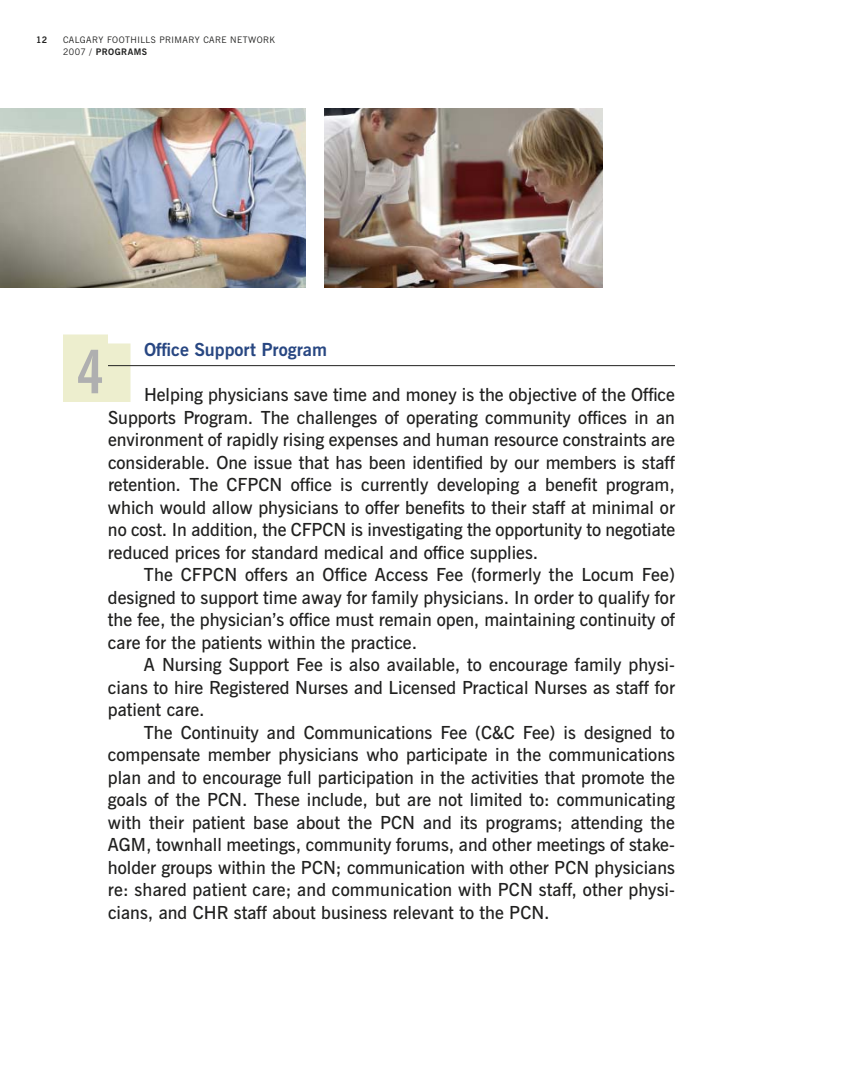
<style>
.page{position:relative;width:864px;height:1080px;background:#fff}
.page>*{position:absolute;margin:0;border:0;box-sizing:border-box;transform-origin:0 0}
.t1{font:700 condensed 60px "News Gothic BT";color:#afafb0}
.t2{font:600 18px/22.5px "News Gothic BT";color:#212120;text-align:justify}
.t3{font:700 18px "News Gothic BT";color:#284782}
.t4{font:9px/12px "News Gothic BT";letter-spacing:.05em;color:#212120}
.t5{font:700 9px "News Gothic BT";color:#212120}
.s1{font-weight:700}
</style>
<div class="page">
<div style="left:63px;top:334px;width:67px;height:68px;background:#edeece"></div>
<hr style="left:108px;top:365px;width:567px;height:1px;background:#212120">
<img style="left:0;top:108px;width:306px;height:180px">
<img style="left:324px;top:108px;width:279px;height:180px">
<p class="t5" style="left:36px;top:37px;width:13px">12</p>
<p class="t4" style="left:63px;top:35px;width:214px">CALGARY FOOTHILLS PRIMARY CARE NETWORK<br>2007 / <span class="s1">PROGRAMS</span></p>
<p class="t3" style="left:144px;top:343px;width:185px">Office Support Program</p>
<p class="t2" style="left:108px;top:385px;width:569px;text-indent:36px">Helping physicians save time and money is the objective of the Office Supports Program. The challenges of operating community offices in an environment of rapidly rising expenses and human resource constraints are considerable. One issue that has been identified by our members is staff retention. The CFPCN office is currently developing a benefit program, which would allow physicians to offer benefits to their staff at minimal or no cost. In addition, the CFPCN is investigating the opportunity to negotiate reduced prices for standard medical and office supplies.</p>
<p class="t2" style="left:108px;top:565px;width:568px;text-indent:36px">The CFPCN offers an Office Access Fee (formerly the Locum Fee) designed to support time away for family physicians. In order to qualify for the fee, the physician’s office must remain open, maintaining continuity of care for the patients within the practice.</p>
<p class="t2" style="left:108px;top:655px;width:569px;text-indent:36px">A Nursing Support Fee is also available, to encourage family physi&shy;cians to hire Registered Nurses and Licensed Practical Nurses as staff for patient care.</p>
<p class="t2" style="left:108px;top:723px;width:569px;text-indent:36px">The Continuity and Communications Fee (C&amp;C Fee) is designed to compensate member physicians who participate in the communications plan and to encourage full participation in the activities that promote the goals of the PCN. These include, but are not limited to: communicating with their patient base about the PCN and its programs; attending the AGM, townhall meetings, community forums, and other meetings of stake&shy;holder groups within the PCN; communication with other PCN physicians re: shared patient care; and communication with PCN staff, other physi&shy;cians, and CHR staff about business relevant to the PCN.</p>
<h1 class="t1" style="left:77px;top:346px;width:27px">4</h1>
</div>
